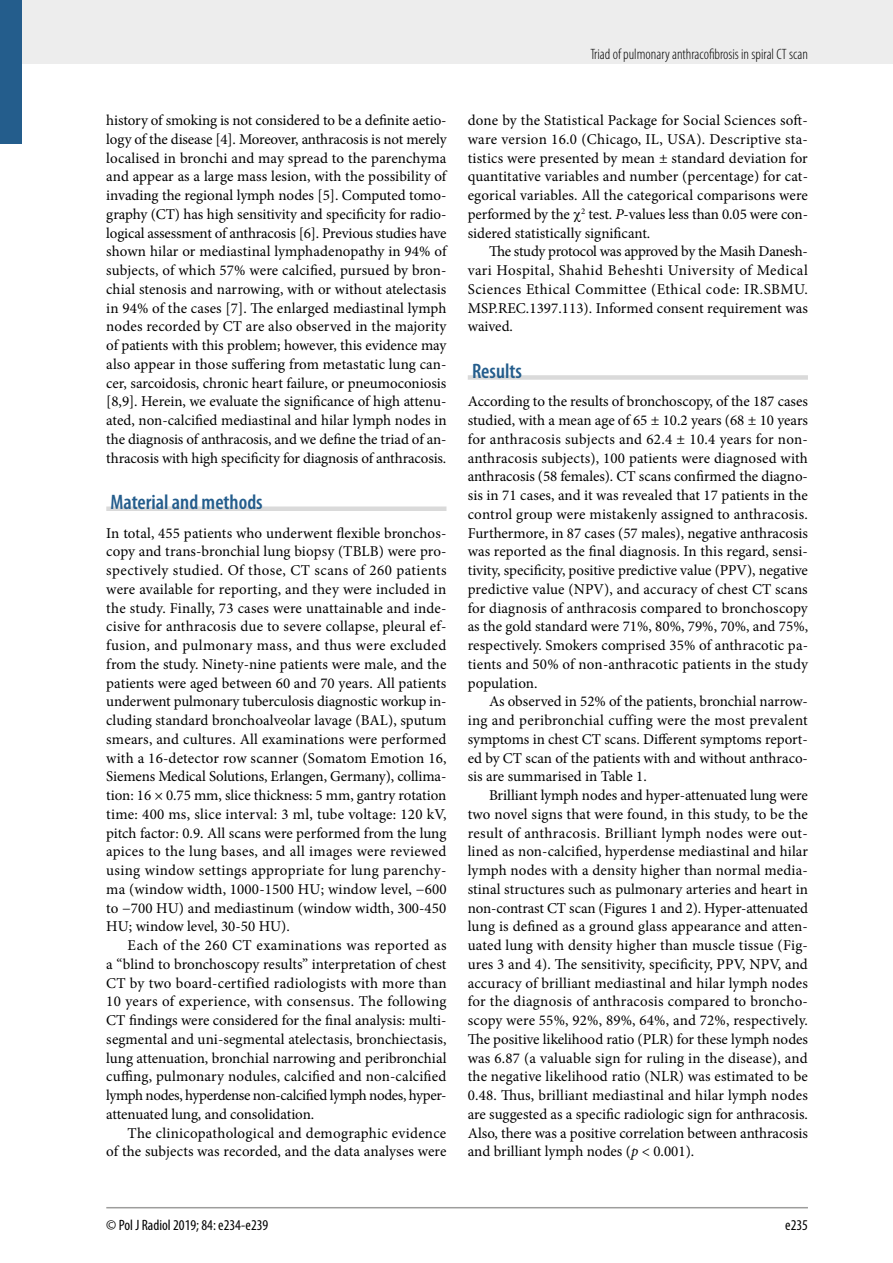
<style>
.page{position:relative;width:893px;height:1263px;background:#fff}
.page>*{position:absolute;margin:0;border:0;box-sizing:border-box;transform-origin:0 0}
.t1{font:600 condensed 21px "Myriad Pro";color:#245d8c}
.t2{font:15px/18.8px "Minion Pro";color:#000;text-align:justify}
.t3{font:300 condensed 15px "Myriad Pro";color:#000}
.t4{font:condensed 15px "Myriad Pro";color:#000}
.s1{font-style:italic}
</style>
<div class="page">
<div style="left:0;top:0;width:893px;height:64px;background:#ededed"></div>
<hr style="left:106px;top:1207px;width:702px;height:1px;background:#9d9d9c">
<div style="left:0;top:0;width:21px;height:144px;background:#245d8c"></div>
<div style="left:106px;top:506px;width:340px;height:5px;background:#dadada"></div>
<div style="left:468px;top:375px;width:340px;height:5px;background:#dadada"></div>
<p class="t3" style="left:590px;top:45px;width:219px">Triad of pulmonary anthracofibrosis in spiral CT scan</p>
<p class="t2" style="left:106px;top:111px;width:342px;text-align:left">history of smoking is not considered to be a definite aetio&shy;logy of the disease [4]. Moreover, anthracosis is not merely localised in bronchi and may spread to the parenchyma and appear as a large mass lesion, with the possibility of invading the regional lymph nodes [5]. Computed tomo&shy;graphy (CT) has high sensitivity and specificity for radio&shy;logical assessment of anthracosis [6]. Previous studies have shown hilar or mediastinal lymphadenopathy in 94% of subjects, of which 57% were calcified, pursued by bron&shy;chial stenosis and narrowing, with or without atelectasis in 94% of the cases [7]. The enlarged mediastinal lymph nodes recorded by CT are also observed in the majority of patients with this problem; however, this evidence may also appear in those suffering from metastatic lung can&shy;cer, sarcoidosis, chronic heart failure, or pneumoconiosis [8,9]. Herein, we evaluate the significance of high attenu&shy;ated, non-calcified mediastinal and hilar lymph nodes in the diagnosis of anthracosis, and we define the triad of an&shy;thracosis with high specificity for diagnosis of anthracosis.</p>
<h1 class="t1" style="left:111px;top:489px;width:154px">Material and methods</h1>
<p class="t2" style="left:106px;top:523px;width:342px">In total, 455 patients who underwent flexible bronchos&shy;copy and trans-bronchial lung biopsy (TBLB) were pro&shy;spectively studied. Of those, CT scans of 260 patients were available for reporting, and they were included in the study. Finally, 73 cases were unattainable and inde&shy;cisive for anthracosis due to severe collapse, pleural ef&shy;fusion, and pulmonary mass, and thus were excluded from the study. Ninety-nine patients were male, and the patients were aged between 60 and 70 years. All patients underwent pulmonary tuberculosis diagnostic workup in&shy;cluding standard bronchoalveolar lavage (BAL), sputum smears, and cultures. All examinations were performed with a 16-detector row scanner (Somatom Emotion 16, Siemens Medical Solutions, Erlangen, Germany), collima&shy;tion: 16 × 0.75 mm, slice thickness: 5 mm, gantry rotation time: 400 ms, slice interval: 3 ml, tube voltage: 120 kV, pitch factor: 0.9. All scans were performed from the lung apices to the lung bases, and all images were reviewed using window settings appropriate for lung parenchy&shy;ma (window width, 1000-1500 HU; window level, −600 to −700 HU) and mediastinum (window width, 300-450<br>HU; window level, 30-50 HU).</p>
<p class="t2" style="left:106px;top:936px;width:342px;text-indent:21px">Each of the 260 CT examinations was reported as a “blind to bronchoscopy results” interpretation of chest CT by two board-certified radiologists with more than 10 years of experience, with consensus. The following CT findings were considered for the final analysis: multi&shy;segmental and uni-segmental atelectasis, bronchiectasis, lung attenuation, bronchial narrowing and peribronchial cuffing, pulmonary nodules, calcified and non-calcified lymph nodes, hyperdense non-calcified lymph nodes, hyper&shy;attenuated lung, and consolidation.</p>
<p class="t2" style="left:106px;top:1123px;width:342px;text-align:right">The clinicopathological and demographic evidence<br>of the subjects was recorded, and the data analyses were</p>
<p class="t2" style="left:468px;top:111px;width:342px">done by the Statistical Package for Social Sciences soft&shy;ware version 16.0 (Chicago, IL, USA). Descriptive sta&shy;tistics were presented by mean ± standard deviation for quantitative variables and number (percentage) for cat&shy;egorical variables. All the categorical comparisons were performed by the <sup>2</sup> test. <span class="s1">P</span>-values less than 0.05 were con&shy;sidered statistically significant.</p>
<p class="t2" style="left:468px;top:242px;width:342px;text-indent:21px">The study protocol was approved by the Masih Danesh&shy;vari Hospital, Shahid Beheshti University of Medical Sciences Ethical Committee (Ethical code: IR.SBMU.<br>MSP.REC.1397.113). Informed consent requirement was waived.</p>
<h1 class="t1" style="left:472px;top:358px;width:51px">Results</h1>
<p class="t2" style="left:468px;top:392px;width:342px">According to the results of bronchoscopy, of the 187 cases studied, with a mean age of 65 ± 10.2 years (68 ± 10 years for anthracosis subjects and 62.4 ± 10.4 years for non&shy;anthracosis subjects), 100 patients were diagnosed with anthracosis (58 females). CT scans confirmed the diagno&shy;sis in 71 cases, and it was revealed that 17 patients in the control group were mistakenly assigned to anthracosis.<br>Furthermore, in 87 cases (57 males), negative anthracosis was reported as the final diagnosis. In this regard, sensi&shy;tivity, specificity, positive predictive value (PPV), negative predictive value (NPV), and accuracy of chest CT scans for diagnosis of anthracosis compared to bronchoscopy as the gold standard were 71%, 80%, 79%, 70%, and 75%, respectively. Smokers comprised 35% of anthracotic pa&shy;tients and 50% of non-anthracotic patients in the study population.</p>
<p class="t2" style="left:468px;top:692px;width:342px;text-indent:21px">As observed in 52% of the patients, bronchial narrow&shy;ing and peribronchial cuffing were the most prevalent symptoms in chest CT scans. Different symptoms report&shy;ed by CT scan of the patients with and without anthraco&shy;sis are summarised in Table 1.</p>
<p class="t2" style="left:468px;top:786px;width:342px;text-align:left;text-indent:21px">Brilliant lymph nodes and hyper-attenuated lung were two novel signs that were found, in this study, to be the result of anthracosis. Brilliant lymph nodes were out&shy;lined as non-calcified, hyperdense mediastinal and hilar lymph nodes with a density higher than normal media&shy;stinal structures such as pulmonary arteries and heart in non-contrast CT scan (Figures 1 and 2). Hyper-attenuated lung is defined as a ground glass appearance and atten&shy;uated lung with density higher than muscle tissue (Fig&shy;ures 3 and 4). The sensitivity, specificity, PPV, NPV, and accuracy of brilliant mediastinal and hilar lymph nodes for the diagnosis of anthracosis compared to broncho&shy;scopy were 55%, 92%, 89%, 64%, and 72%, respectively.<br>The positive likelihood ratio (PLR) for these lymph nodes was 6.87 (a valuable sign for ruling in the disease), and the negative likelihood ratio (NLR) was estimated to be 0.48. Thus, brilliant mediastinal and hilar lymph nodes are suggested as a specific radiologic sign for anthracosis.<br>Also, there was a positive correlation between anthracosis and brilliant lymph nodes (<span class="s1">p</span> &lt; 0.001).</p>
<p class="t4" style="left:106px;top:1216px;width:164px">© Pol J Radiol 2019; 84: e234-e239</p>
<p class="t4" style="left:785px;top:1216px;width:24px">e235</p>
</div>
